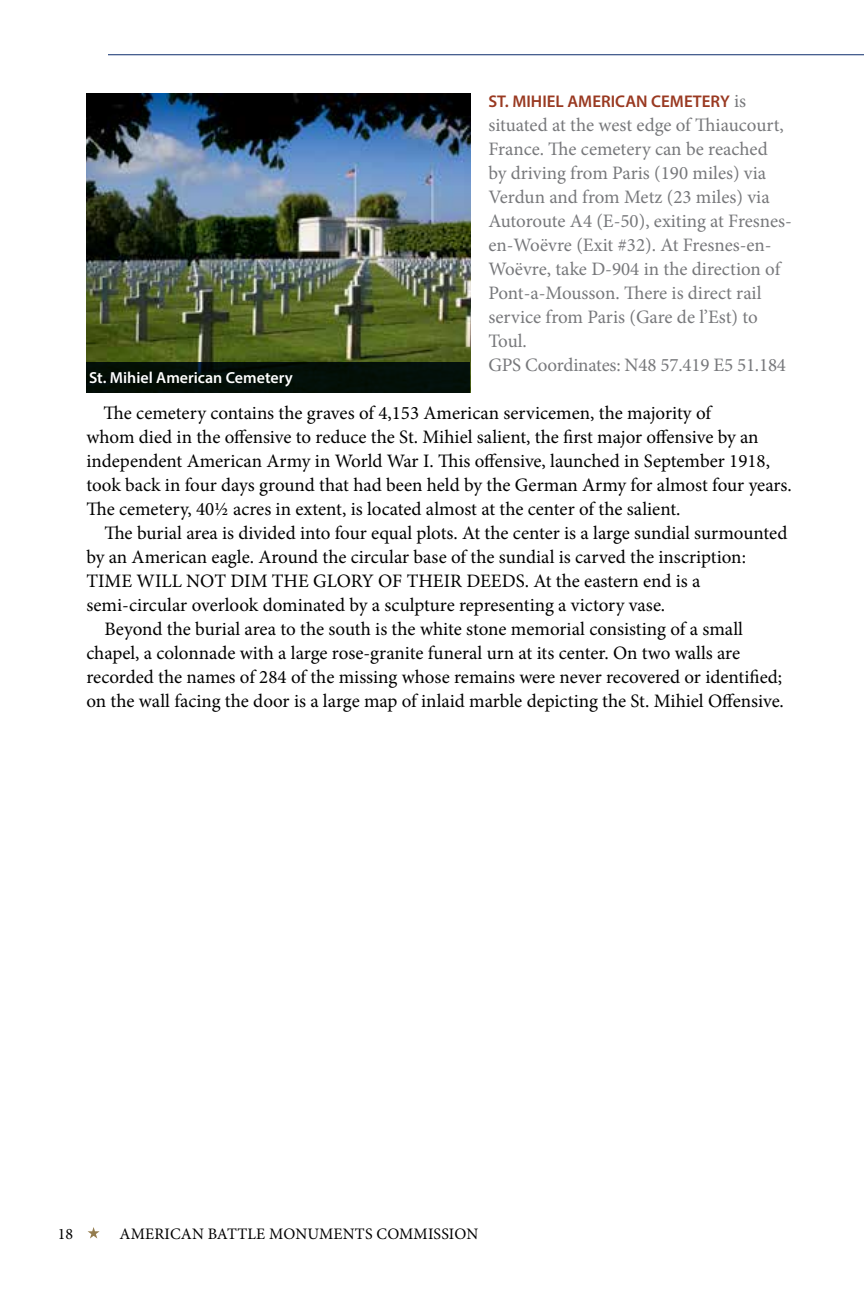
<style>
.page{position:relative;width:864px;height:1296px;background:#fff}
.page>*{position:absolute;margin:0;border:0;box-sizing:border-box;transform-origin:0 0}
.t1{font:19px/24px "Minion Pro";color:#000}
.t2{font:19px/24px "Minion Pro";color:#77787b}
.t3{font:17px "Myriad Variable Concept";color:#993921}
.t4{font:16px "Minion Pro";letter-spacing:.01em;color:#000}
.t5{font:16px "Myriad Variable Concept";color:#fff}
.s1{font-family:"Minion Pro";font-size:19px;color:#77787b}
</style>
<div class="page">
<svg style="left:88px;top:1227px;width:12px;height:12px"></svg>
<hr style="left:108px;top:54px;width:756px;height:1px;background:#0d2c6c">
<img style="left:86px;top:94px;width:384px;height:268px">
<div style="left:86px;top:362px;width:384px;height:30px;background:#030f08"></div>
<p class="t3" style="left:488px;top:92px;width:259px">ST. MIHIEL AMERICAN CEMETERY <span class="s1">is</span></p>
<p class="t2" style="left:488px;top:113px;width:305px">situated at the west edge of Thiaucourt, France. The cemetery can be reached<br>by driving from Paris (190 miles) via Verdun and from Metz (23 miles) via Autoroute A4 (E-50), exiting at Fresnes&shy;en-Woëvre (Exit #32). At Fresnes-en-Woëvre, take D-904 in the direction of Pont-a-Mousson. There is direct rail service from Paris (Gare de l’Est) to Toul.<br>GPS Coordinates: N48 57.419 E5 51.184</p>
<p class="t1" style="left:86px;top:401px;width:707px;text-indent:17px">The cemetery contains the graves of 4,153 American servicemen, the majority of<br>whom died in the offensive to reduce the St. Mihiel salient, the first major offensive by an independent American Army in World War I. This offensive, launched in September 1918, took back in four days ground that had been held by the German Army for almost four years.<br>The cemetery, 40½ acres in extent, is located almost at the center of the salient.</p>
<p class="t1" style="left:104px;top:521px;width:685px">The burial area is divided into four equal plots. At the center is a large sundial surmounted</p>
<p class="t1" style="left:86px;top:545px;width:661px">by an American eagle. Around the circular base of the sundial is carved the inscription:</p>
<p class="t1" style="left:86px;top:569px;width:616px">TIME WILL NOT DIM THE GLORY OF THEIR DEEDS. At the eastern end is a</p>
<p class="t1" style="left:86px;top:593px;width:580px">semi-circular overlook dominated by a sculpture representing a victory vase.</p>
<p class="t1" style="left:104px;top:617px;width:640px">Beyond the burial area to the south is the white stone memorial consisting of a small</p>
<p class="t1" style="left:86px;top:641px;width:655px">chapel, a colonnade with a large rose-granite funeral urn at its center. On two walls are</p>
<p class="t1" style="left:86px;top:665px;width:697px">recorded the names of 284 of the missing whose remains were never recovered or identified;</p>
<p class="t1" style="left:86px;top:689px;width:699px">on the wall facing the door is a large map of inlaid marble depicting the St. Mihiel Offensive.</p>
<p class="t5" style="left:89px;top:369px;width:205px">St. Mihiel American Cemetery</p>
<p class="t4" style="left:58px;top:1223px;width:17px">18</p>
<p class="t4" style="left:120px;top:1223px;width:360px">AMERICAN BATTLE MONUMENTS COMMISSION</p>
</div>
